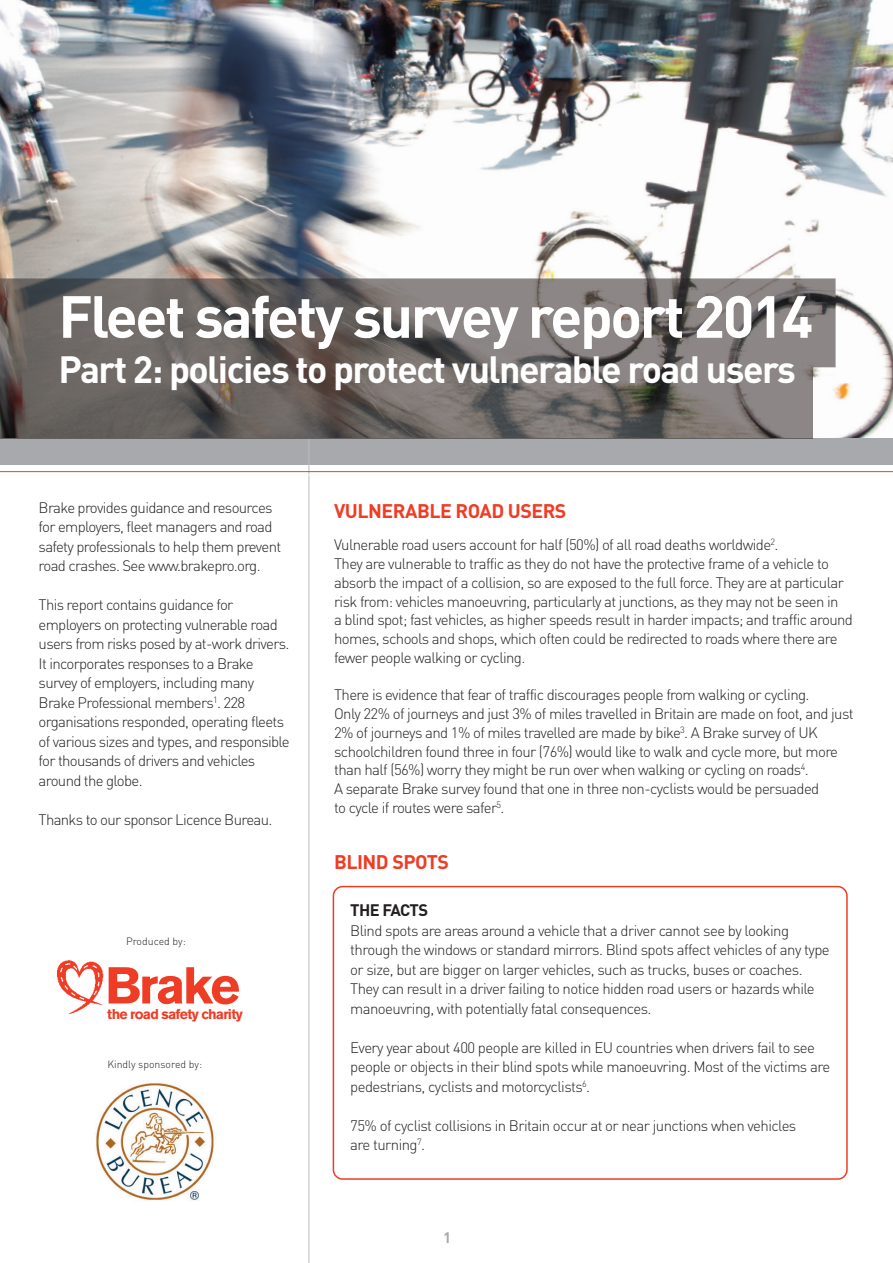
<style>
.page{position:relative;width:893px;height:1263px;background:#fff}
.page>*{position:absolute;margin:0;border:0;box-sizing:border-box;transform-origin:0 0}
.t1{font:700 58.5px "DIN";letter-spacing:-.04em;color:#fff}
.t2{font:700 51.3px "Akzidenz Grotesk BQ";letter-spacing:-.05em;color:#ef3c25}
.t3{font:700 37.5px "DIN";letter-spacing:-.04em;color:#fff}
.t4{font:700 19.5px "DIN";letter-spacing:-.025em;color:#ef3c25}
.t5{font:700 16.5px "DIN";letter-spacing:-.04em;color:#231f20}
.t6{font:300 15px/19.5px "DIN";letter-spacing:-.04em;color:#231f20}
.t7{font:700 15px "DIN";color:#a8a9ad}
.t8{font:700 14.1px "Akzidenz Grotesk BQ";letter-spacing:-.05em;color:#ef3c25}
.t9{font:300 10.5px "DIN";color:#231f20}
</style>
<div class="page">
<img style="left:0;top:0;width:893px;height:438px">
<div style="left:0;top:438px;width:893px;height:27px;background:#a8a9ad"></div>
<img style="left:57px;top:960px;width:47px;height:55px">
<hr style="left:309px;top:438px;width:1px;height:825px;background:#bcbdc0">
<img style="left:95px;top:1083px;width:120px;height:117px">
<hr style="left:0;top:475px;width:893px;height:1px;background:#fff">
<hr style="left:0;top:471px;width:893px;height:1px;background:#ef3c25">
<img style="left:0;top:278px;width:836px;height:89px">
<img style="left:0;top:367px;width:813px;height:71px">
<hr style="left:0;top:438px;width:813px;height:1px;background:#636060">
<svg style="left:333px;top:886px;width:515px;height:294px"></svg>
<h1 class="t1" style="left:58px;top:283px;width:756px">Fleet safety survey report 2014</h1>
<h3 class="t3" style="left:58px;top:348px;width:739px">Part 2: policies to protect vulnerable road users</h3>
<p class="t6" style="left:39px;top:498px;width:244px">Brake provides guidance and resources for employers, fleet managers and road safety professionals to help them prevent road crashes. See www.brakepro.org.</p>
<p class="t6" style="left:39px;top:595px;width:252px">This report contains guidance for employers on protecting vulnerable road users from risks posed by at-work drivers.<br>It incorporates responses to a Brake survey of employers, including many Brake Professional members<sup>1</sup>. 228 organisations responded, operating fleets of various sizes and types, and responsible for thousands of drivers and vehicles around the globe.</p>
<p class="t6" style="left:39px;top:810px;width:235px">Thanks to our sponsor Licence Bureau.</p>
<p class="t9" style="left:126px;top:935px;width:61px">Produced by:</p>
<h2 class="t2" style="left:105px;top:957px;width:136px">Brake</h2>
<p class="t8" style="left:107px;top:1007px;width:137px">the road safety charity</p>
<p class="t9" style="left:107px;top:1058px;width:96px">Kindly sponsored by:</p>
<h3 class="t4" style="left:334px;top:500px;width:234px">VULNERABLE ROAD USERS</h3>
<p class="t6" style="left:334px;top:536px;width:520px;line-height:18.8px">Vulnerable road users account for half (50%) of all road deaths worldwide<sup>2</sup>.<br>They are vulnerable to traffic as they do not have the protective frame of a vehicle to absorb the impact of a collision, so are exposed to the full force. They are at particular risk from: vehicles manoeuvring, particularly at junctions, as they may not be seen in<br>a blind spot; fast vehicles, as higher speeds result in harder impacts; and traffic around homes, schools and shops, which often could be redirected to roads where there are fewer people walking or cycling.</p>
<p class="t6" style="left:334px;top:686px;width:521px;line-height:18.8px">There is evidence that fear of traffic discourages people from walking or cycling.<br>Only 22% of journeys and just 3% of miles travelled in Britain are made on foot, and just 2% of journeys and 1% of miles travelled are made by bike<sup>3</sup>. A Brake survey of UK schoolchildren found three in four (76%) would like to walk and cycle more, but more than half (56%) worry they might be run over when walking or cycling on roads<sup>4</sup>.<br>A separate Brake survey found that one in three non-cyclists would be persuaded<br>to cycle if routes were safer<sup>5</sup>.</p>
<h3 class="t4" style="left:334px;top:850px;width:116px">BLIND SPOTS</h3>
<p class="t5" style="left:350px;top:901px;width:79px">THE FACTS</p>
<p class="t6" style="left:350px;top:921px;width:481px">Blind spots are areas around a vehicle that a driver cannot see by looking through the windows or standard mirrors. Blind spots affect vehicles of any type or size, but are bigger on larger vehicles, such as trucks, buses or coaches.<br>They can result in a driver failing to notice hidden road users or hazards while manoeuvring, with potentially fatal consequences.</p>
<p class="t6" style="left:350px;top:1038px;width:482px">Every year about 400 people are killed in EU countries when drivers fail to see people or objects in their blind spots while manoeuvring. Most of the victims are pedestrians, cyclists and motorcyclists<sup>6</sup>.</p>
<p class="t6" style="left:350px;top:1116px;width:448px">75% of cyclist collisions in Britain occur at or near junctions when vehicles are turning<sup>7</sup>.</p>
<p class="t7" style="left:443px;top:1229px;width:10px">1</p>
</div>
